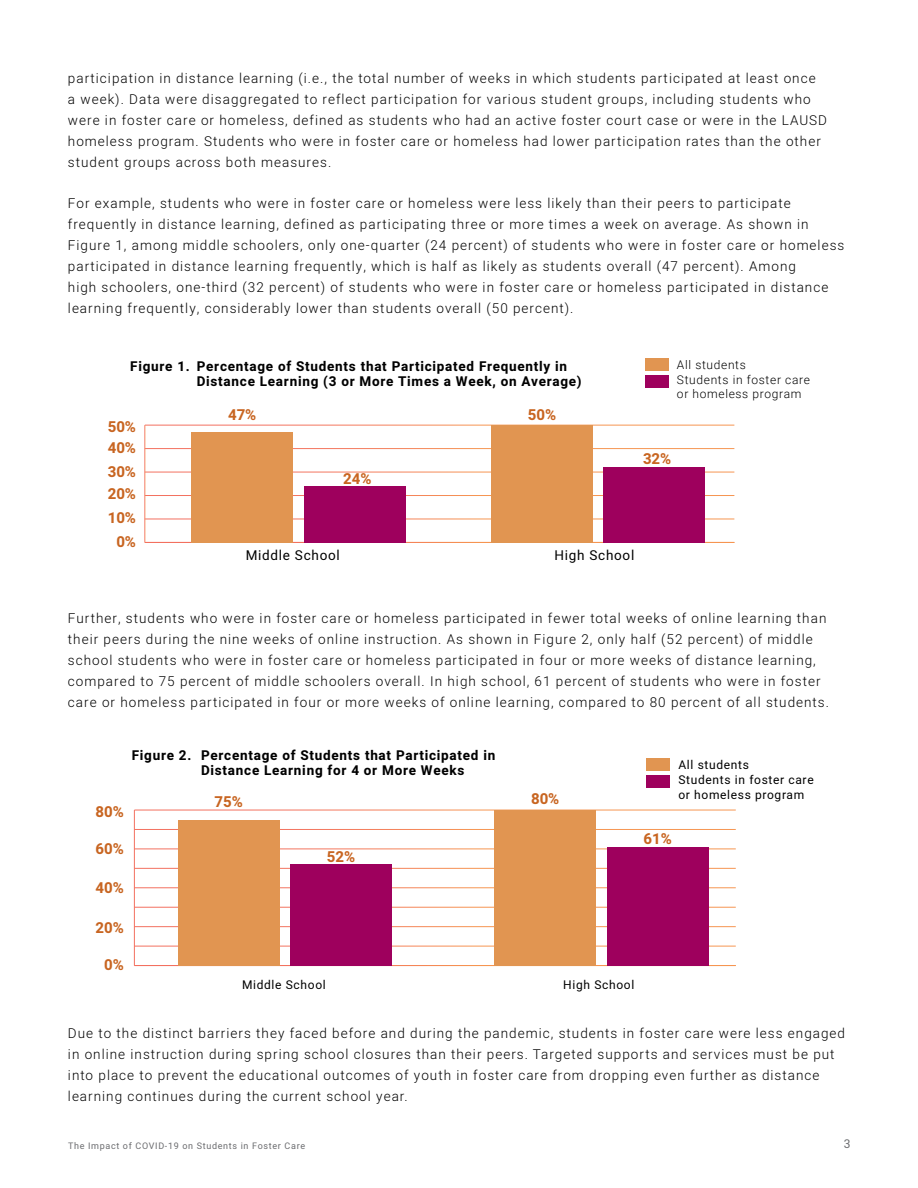
<style>
.page{position:relative;width:918px;height:1188px;background:#fff}
.page>*{position:absolute;margin:0;border:0;box-sizing:border-box;transform-origin:0 0}
.t1{font:700 15px "Heebo";color:#c86521}
.Copy{font:300 13.5px/21px "Heebo";letter-spacing:.075em;color:#000}
.t2{font:700 13.5px/15px "Heebo";letter-spacing:.055em;color:#000}
.t3{font:13.5px "Heebo";letter-spacing:.055em;color:#000}
.t4{font:12px/15px "Heebo";letter-spacing:.055em;color:#000}
.t5{font:300 12px/15px "Roboto";letter-spacing:.055em;color:#000}
.t6{font:12px "Heebo";color:#6c6d70}
.t7{font:9px "Heebo";letter-spacing:.075em;color:#6c6d70}
</style>
<div class="page">
<div style="left:604px;top:467px;width:101px;height:75px;background:#9e005d"></div>
<div style="left:491px;top:425px;width:102px;height:117px;background:#e19551"></div>
<div style="left:304px;top:486px;width:101px;height:56px;background:#9e005d"></div>
<div style="left:192px;top:432px;width:101px;height:110px;background:#e19551"></div>
<div style="left:645px;top:375px;width:23px;height:13px;background:#9e005d"></div>
<div style="left:645px;top:358px;width:23px;height:13px;background:#e19551"></div>
<div style="left:607px;top:847px;width:101px;height:119px;background:#9e005d"></div>
<div style="left:495px;top:810px;width:101px;height:156px;background:#e19551"></div>
<div style="left:290px;top:864px;width:102px;height:102px;background:#9e005d"></div>
<div style="left:178px;top:820px;width:101px;height:146px;background:#e19551"></div>
<div style="left:646px;top:775px;width:24px;height:12px;background:#9e005d"></div>
<div style="left:646px;top:758px;width:24px;height:12px;background:#e19551"></div>
<p class="Copy" style="left:68px;top:68px;width:761px">participation in distance learning (i.e., the total number of weeks in which students participated at least once<br>a week). Data were disaggregated to reflect participation for various student groups, including students who were in foster care or homeless, defined as students who had an active foster court case or were in the LAUSD homeless program. Students who were in foster care or homeless had lower participation rates than the other student groups across both measures.</p>
<p class="Copy" style="left:68px;top:193px;width:778px">For example, students who were in foster care or homeless were less likely than their peers to participate frequently in distance learning, defined as participating three or more times a week on average. As shown in Figure 1, among middle schoolers, only one-quarter (24 percent) of students who were in foster care or homeless participated in distance learning frequently, which is half as likely as students overall (47 percent). Among<br>high schoolers, one-third (32 percent) of students who were in foster care or homeless participated in distance learning frequently, considerably lower than students overall (50 percent).</p>
<p class="t2" style="left:130px;top:359px;width:61px">Figure 1.</p>
<p class="t1" style="left:108px;top:416px;width:30px">50%</p>
<p class="t1" style="left:108px;top:437px;width:30px">40%</p>
<p class="t1" style="left:108px;top:461px;width:30px">30%</p>
<p class="t1" style="left:108px;top:484px;width:30px">20%</p>
<p class="t1" style="left:108px;top:508px;width:30px">10%</p>
<p class="t1" style="left:116px;top:531px;width:21px">0%</p>
<p class="t2" style="left:197px;top:359px;width:386px">Percentage of Students that Participated Frequently in<br>Distance Learning (3 or More Times a Week, on Average)</p>
<p class="t1" style="left:228px;top:405px;width:30px">47%</p>
<p class="t1" style="left:343px;top:468px;width:30px">24%</p>
<p class="t1" style="left:528px;top:405px;width:30px">50%</p>
<p class="t3" style="left:246px;top:546px;width:96px">Middle School</p>
<p class="t3" style="left:554px;top:546px;width:81px">High School</p>
<p class="t5" style="left:677px;top:357px;width:135px">All students<br>Students in foster care</p>
<p class="t5" style="left:677px;top:385px;width:126px">or homeless program</p>
<p class="t1" style="left:643px;top:448px;width:30px">32%</p>
<p class="Copy" style="left:68px;top:608px;width:763px">Further, students who were in foster care or homeless participated in fewer total weeks of online learning than their peers during the nine weeks of online instruction. As shown in Figure 2, only half (52 percent) of middle school students who were in foster care or homeless participated in four or more weeks of distance learning, compared to 75 percent of middle schoolers overall. In high school, 61 percent of students who were in foster care or homeless participated in four or more weeks of online learning, compared to 80 percent of all students.</p>
<p class="t2" style="left:132px;top:748px;width:61px">Figure 2.</p>
<p class="t1" style="left:96px;top:801px;width:30px">80%</p>
<p class="t1" style="left:96px;top:838px;width:30px">60%</p>
<p class="t1" style="left:96px;top:877px;width:30px">40%</p>
<p class="t2" style="left:201px;top:748px;width:296px">Percentage of Students that Participated in<br>Distance Learning for 4 or More Weeks</p>
<p class="t1" style="left:214px;top:791px;width:30px">75%</p>
<p class="t1" style="left:327px;top:847px;width:30px">52%</p>
<p class="t1" style="left:531px;top:789px;width:30px">80%</p>
<p class="t4" style="left:678px;top:757px;width:137px">All students<br>Students in foster care or homeless program</p>
<p class="t1" style="left:643px;top:828px;width:30px">61%</p>
<p class="t1" style="left:96px;top:918px;width:30px">20%</p>
<p class="t1" style="left:104px;top:954px;width:21px">0%</p>
<p class="t4" style="left:242px;top:977px;width:85px">Middle School</p>
<p class="t4" style="left:563px;top:977px;width:73px">High School</p>
<p class="Copy" style="left:68px;top:1022px;width:779px">Due to the distinct barriers they faced before and during the pandemic, students in foster care were less engaged in online instruction during spring school closures than their peers. Targeted supports and services must be put into place to prevent the educational outcomes of youth in foster care from dropping even further as distance learning continues during the current school year.</p>
<p class="t7" style="left:68px;top:1139px;width:239px">The Impact of COVID-19 on Students in Foster Care</p>
<p class="t6" style="left:844px;top:1135px;width:8px">3</p>
</div>
